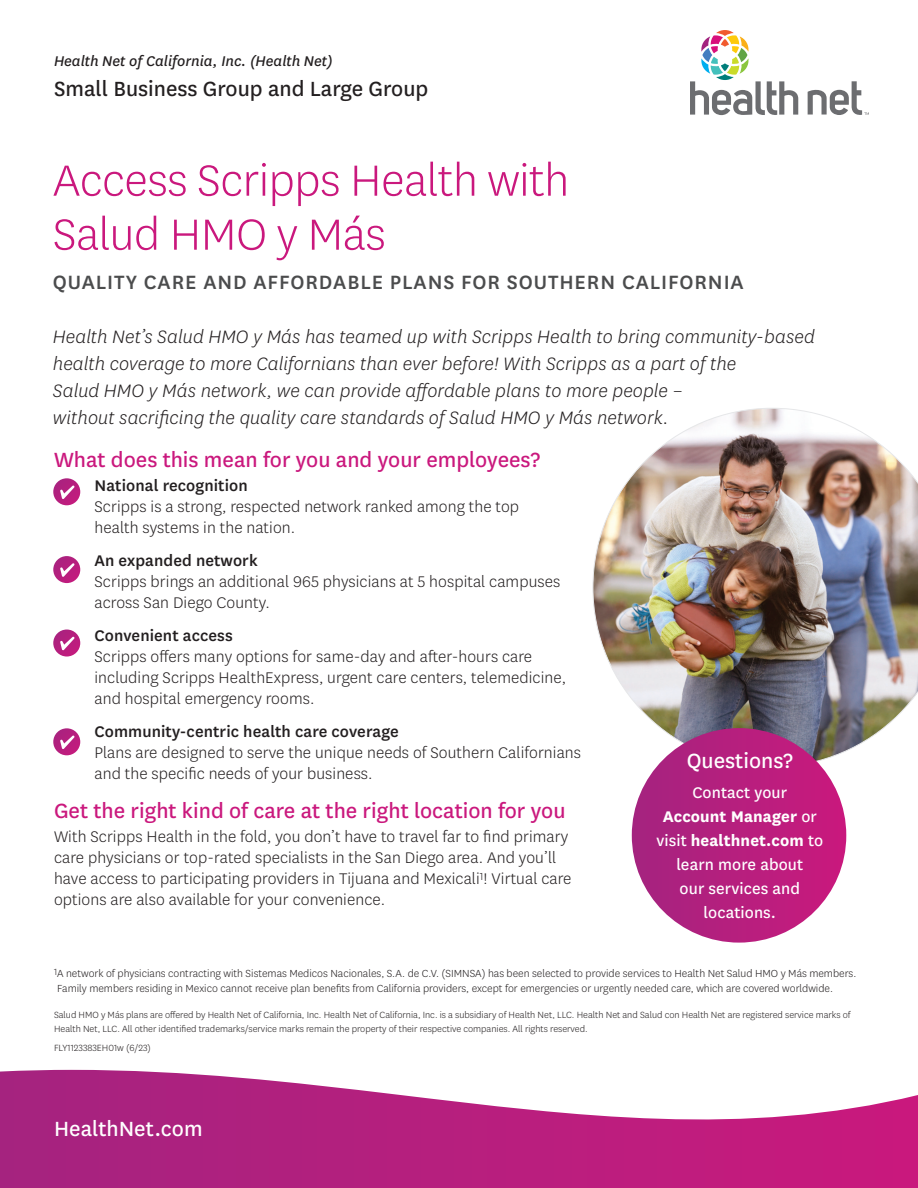
<style>
.page{position:relative;width:918px;height:1188px;background:#fff}
.page>*{position:absolute;margin:0;border:0;box-sizing:border-box;transform-origin:0 0}
.t1{font:300 51px/54px "Centene Sans";letter-spacing:-.01em;color:#ca187d}
.t2{font:24px "Centene Sans";color:#ca187d}
.t3{font:24px "Centene Sans";color:#231f20}
.t4{font:24px "Centene Sans";color:#fff}
.t5{font:500 22.5px "Centene Sans";letter-spacing:.04em;color:#4b4c4d}
.t6{font:italic 300 21px/27px "Centene Sans";letter-spacing:.005em;color:#231f20}
.t7{font:300 18px/21px "Centene Sans";letter-spacing:.005em;color:#231f20}
.t8{font:500 18px "Centene Sans";letter-spacing:.005em;color:#231f20}
.t9{font:18px/24px "Centene Sans";letter-spacing:.005em;color:#fff;text-align:center}
.t10{font:italic 16.5px "Centene Sans";color:#231f20}
.t11{font:300 12px/15px "Centene Sans";color:#231f20}
.t12{font:300 10.5px/13.5px "Centene Sans";color:#231f20}
.s1{font-weight:700}
</style>
<div class="page">
<img style="left:593px;top:408px;width:325px;height:359px">
<svg style="left:690px;top:30px;width:108px;height:85px"></svg>
<svg style="left:808px;top:81px;width:61px;height:34px"></svg>
<svg style="left:53px;top:478px;width:27px;height:27px"></svg>
<svg style="left:60px;top:485px;width:15px;height:14px"></svg>
<svg style="left:53px;top:556px;width:27px;height:27px"></svg>
<svg style="left:60px;top:563px;width:15px;height:14px"></svg>
<svg style="left:53px;top:630px;width:27px;height:27px"></svg>
<svg style="left:60px;top:637px;width:15px;height:13px"></svg>
<svg style="left:53px;top:728px;width:27px;height:27px"></svg>
<svg style="left:60px;top:735px;width:15px;height:14px"></svg>
<div style="left:632px;top:728px;width:214px;height:215px;background:linear-gradient(to right,#a52580,#c9197d);border-radius:107px"></div>
<svg style="left:0;top:1070px;width:918px;height:118px"></svg>
<p class="t10" style="left:54px;top:51px;width:280px">Health Net of California, Inc. (Health Net)</p>
<p class="t3" style="left:54px;top:73px;width:376px">Small Business Group and Large Group</p>
<h1 class="t1" style="left:53px;top:152px;width:518px">Access Scripps Health with<br>Salud HMO y Más</h1>
<h2 class="t5" style="left:53px;top:267px;width:692px">QUALITY CARE AND AFFORDABLE PLANS FOR SOUTHERN CALIFORNIA</h2>
<p class="t6" style="left:53px;top:322px;width:763px">Health Net’s Salud HMO y Más has teamed up with Scripps Health to bring community-based health coverage to more Californians than ever before! With Scripps as a part of the<br>Salud HMO y Más network, we can provide affordable plans to more people –<br>without sacrificing the quality care standards of Salud HMO y Más network.</p>
<h3 class="t2" style="left:54px;top:444px;width:488px">What does this mean for you and your employees?</h3>
<h4 class="t8" style="left:94px;top:473px;width:155px">National recognition</h4>
<p class="t7" style="left:94px;top:496px;width:426px">Scripps is a strong, respected network ranked among the top health systems in the nation.</p>
<h4 class="t8" style="left:94px;top:548px;width:165px">An expanded network</h4>
<p class="t7" style="left:94px;top:571px;width:467px">Scripps brings an additional 965 physicians at 5 hospital campuses across San Diego County.</p>
<h4 class="t8" style="left:94px;top:623px;width:140px">Convenient access</h4>
<p class="t7" style="left:94px;top:646px;width:473px">Scripps offers many options for same-day and after-hours care including Scripps HealthExpress, urgent care centers, telemedicine, and hospital emergency rooms.</p>
<h4 class="t8" style="left:94px;top:720px;width:306px">Community-centric health care coverage</h4>
<p class="t7" style="left:94px;top:742px;width:488px">Plans are designed to serve the unique needs of Southern Californians and the specific needs of your business.</p>
<h3 class="t2" style="left:54px;top:795px;width:513px">Get the right kind of care at the right location for you</h3>
<p class="t7" style="left:54px;top:826px;width:519px">With Scripps Health in the fold, you don’t have to travel far to find primary care physicians or top-rated specialists in the San Diego area. And you’ll have access to participating providers in Tijuana and Mexicali<sup>1</sup>! Virtual care</p>
<h4 class="t4" style="left:687px;top:744px;width:108px">Questions?</h4>
<p class="t9" style="left:656px;top:780px;width:168px">Contact your<br><span class="s1">Account Manager</span> or visit <span class="s1">healthnet.com</span> to learn more about<br>our services and locations.</p>
<p class="t7" style="left:54px;top:889px;width:333px">options are also available for your convenience.</p>
<p class="t11" style="left:54px;top:966px;width:804px"><sup>1</sup>A network of physicians contracting with Sistemas Medicos Nacionales, S.A. de C.V. (SIMNSA) has been selected to provide services to Health Net Salud HMO y Más members.<br>Family members residing in Mexico cannot receive plan benefits from California providers, except for emergencies or urgently needed care, which are covered worldwide.</p>
<p class="t12" style="left:54px;top:1008px;width:798px">Salud HMO y Más plans are offered by Health Net of California, Inc. Health Net of California, Inc. is a subsidiary of Health Net, LLC. Health Net and Salud con Health Net are registered service marks of<br>Health Net, LLC. All other identified trademarks/service marks remain the property of their respective companies. All rights reserved.</p>
<p class="t12" style="left:54px;top:1041px;width:98px">FLY1123383EH01w (6/23)</p>
<p class="t4" style="left:54px;top:1113px;width:150px">HealthNet.com</p>
</div>
